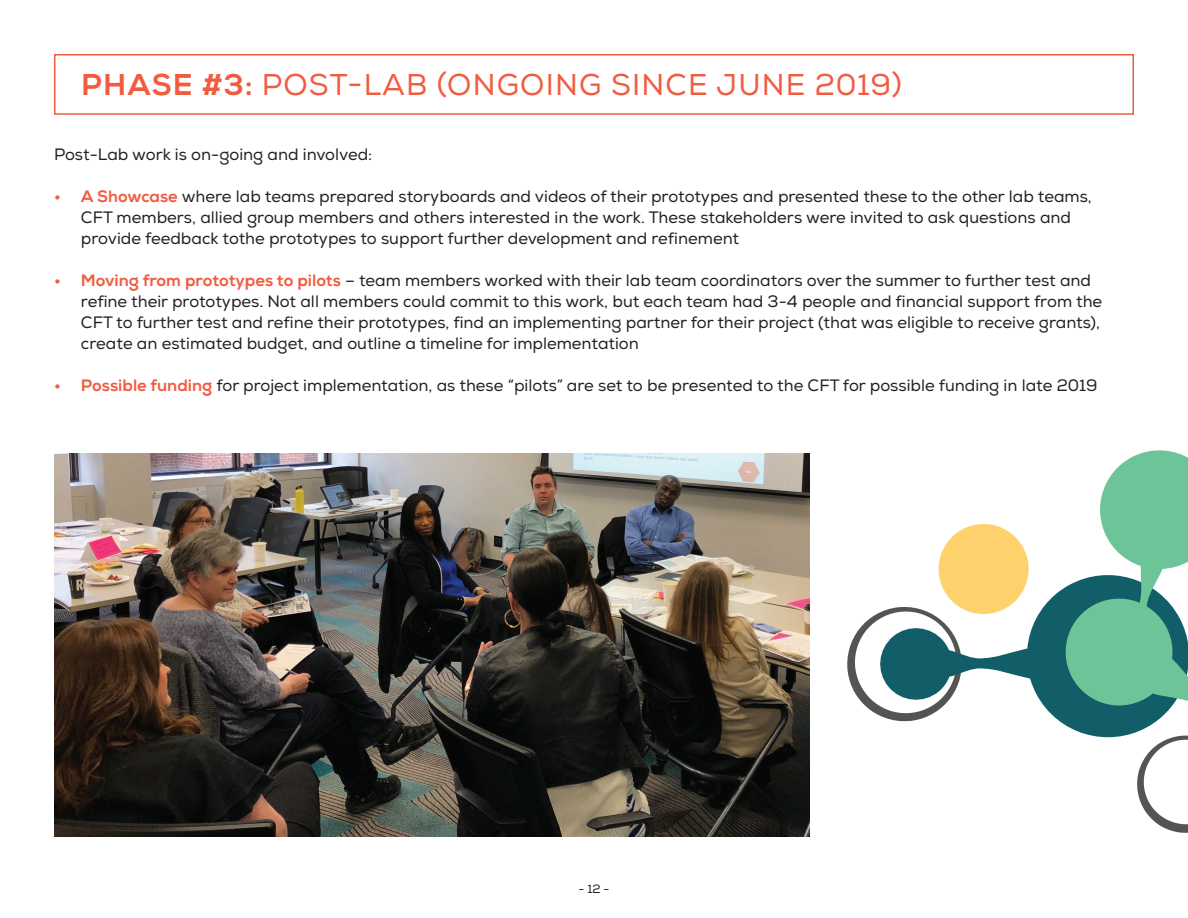
<style>
.page{position:relative;width:1188px;height:918px;background:#fff}
.page>*{position:absolute;margin:0;border:0;box-sizing:border-box;transform-origin:0 0}
.t1{font:30px "Nexa";letter-spacing:.04em;color:#f15c41}
.t2{font:16.5px/21px "Nexa";color:#231f20}
.t3{font:12px "Nexa";color:#231f20}
.s1{font-family:"Nexa X Bold"}
.s2{font-family:"Nexa X Bold";color:#f15c41}
</style>
<div class="page">
<div style="left:54px;top:54px;width:1080px;height:61px;border:2px solid #f15c41"></div>
<img style="left:54px;top:454px;width:756px;height:383px">
<svg style="left:1035px;top:590px;width:26px;height:133px;fill:#125e68"></svg>
<svg style="left:847px;top:524px;width:188px;height:198px"></svg>
<svg style="left:1061px;top:450px;width:127px;height:383px"></svg>
<h1 class="t1" style="left:81px;top:67px;width:822px"><span class="s1">PHASE #3:</span> POST-LAB (ONGOING SINCE JUNE 2019)</h1>
<p class="t2" style="left:54px;top:144px;width:320px">Post-Lab work is on-going and involved:</p>
<p class="t2" style="left:81px;top:186px;width:1012px;text-indent:-27px"><span class="s2">• A Showcase</span> where lab teams prepared storyboards and videos of their prototypes and presented these to the other lab teams,<br>CFT members, allied group members and others interested in the work. These stakeholders were invited to ask questions and provide feedback tothe prototypes to support further development and refinement</p>
<p class="t2" style="left:81px;top:270px;width:1023px;text-indent:-27px"><span class="s2">• Moving from prototypes to pilots</span> – team members worked with their lab team coordinators over the summer to further test and refine their prototypes. Not all members could commit to this work, but each team had 3-4 people and financial support from the CFT to further test and refine their prototypes, find an implementing partner for their project (that was eligible to receive grants), create an estimated budget, and outline a timeline for implementation</p>
<p class="t2" style="left:54px;top:375px;width:1045px"><span class="s2">• Possible funding</span> for project implementation, as these “pilots” are set to be presented to the CFT for possible funding in late 2019</p>
<p class="t3" style="left:578px;top:882px;width:33px">- 12 -</p>
</div>
